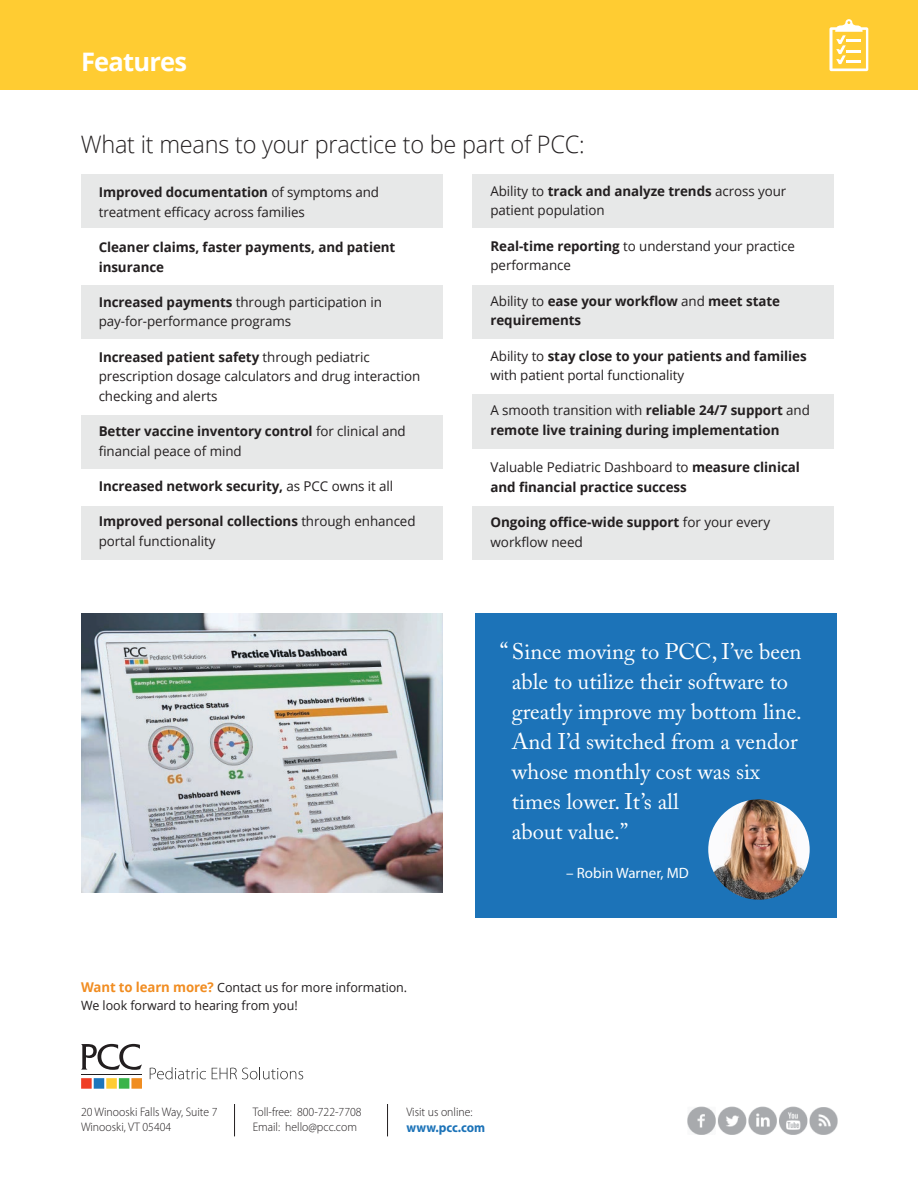
<style>
.page{position:relative;width:918px;height:1188px;background:#fff}
.page>*{position:absolute;margin:0;border:0;box-sizing:border-box;transform-origin:0 0}
.t1{font:700 25.5px "Open Sans";letter-spacing:-.03em;color:#fff}
.t2{font:300 24px "Open Sans";letter-spacing:-.01em;color:#231f20}
.t3{font:22.5px/30px "Adobe Caslon Pro";color:#fff}
.t4{font:15px "Myriad Pro";color:#fff}
.t5{font:13.5px/19.6px "Open Sans";letter-spacing:-.005em;color:#231f20}
.t6{font:700 13.5px/19.6px "Open Sans";letter-spacing:-.005em;color:#231f20}
.t7{font:700 13.5px "Myriad Pro";color:#1c73b8;scale:.95 1}
.t8{font:12.75px/18px "Open Sans";letter-spacing:-.005em;color:#231f20}
.t9{font:300 12.3px/14.9px "Myriad Pro";color:#231f20;scale:.95 1}
.s1{font-weight:700}
.s2{font-weight:400}
.s3{font-weight:400;font-size:13.8px}
.s4{font-size:24px}
.s5{font-weight:700;font-size:13.5px;color:#f18d22}
</style>
<div class="page">
<div style="left:0;top:0;width:918px;height:89px;background:#ffcc32"></div>
<div style="left:81px;top:174px;width:361px;height:54px;background:#e7e8e8"></div>
<div style="left:472px;top:174px;width:361px;height:54px;background:#e7e8e8"></div>
<div style="left:472px;top:285px;width:361px;height:54px;background:#e7e8e8"></div>
<div style="left:472px;top:394px;width:361px;height:54px;background:#e7e8e8"></div>
<div style="left:81px;top:285px;width:361px;height:54px;background:#e7e8e8"></div>
<div style="left:81px;top:415px;width:361px;height:54px;background:#e7e8e8"></div>
<div style="left:81px;top:506px;width:361px;height:54px;background:#e7e8e8"></div>
<div style="left:472px;top:506px;width:361px;height:54px;background:#e7e8e8"></div>
<div style="left:81px;top:1078px;width:11px;height:11px;background:#ef3e25"></div>
<div style="left:94px;top:1078px;width:10px;height:11px;background:#1d76bc"></div>
<div style="left:106px;top:1078px;width:11px;height:11px;background:#fc3"></div>
<div style="left:119px;top:1078px;width:10px;height:11px;background:#3bb34a"></div>
<div style="left:131px;top:1078px;width:11px;height:11px;background:#f08d21"></div>
<hr style="left:81px;top:1074px;width:61px;height:1px;background:#221e1f">
<svg style="left:81px;top:1044px;width:61px;height:26px"></svg>
<svg style="left:150px;top:1067px;width:56px;height:12px"></svg>
<svg style="left:212px;top:1067px;width:91px;height:12px"></svg>
<hr style="left:387px;top:1104px;width:1px;height:32px;background:#231f20">
<hr style="left:234px;top:1104px;width:1px;height:32px;background:#231f20">
<svg style="left:829px;top:19px;width:39px;height:52px"></svg>
<img style="left:81px;top:613px;width:361px;height:279px">
<div style="left:476px;top:613px;width:361px;height:305px;background:#1c73b8"></div>
<img style="left:708px;top:799px;width:102px;height:101px">
<img style="left:687px;top:1106px;width:151px;height:29px">
<h1 class="t1" style="left:81px;top:43px;width:108px">Features</h1>
<h2 class="t2" style="left:81px;top:127px;width:506px">What it means to your practice to be part of PCC:</h2>
<p class="t5" style="left:99px;top:182px;width:282px"><span class="s1">Improved documentation</span> of symptoms and treatment efficacy across families</p>
<p class="t6" style="left:99px;top:237px;width:298px">Cleaner claims, faster payments, and patient insurance</p>
<p class="t5" style="left:99px;top:292px;width:285px"><span class="s1">Increased payments</span> through participation in pay-for-performance programs</p>
<p class="t5" style="left:99px;top:347px;width:323px"><span class="s1">Increased patient safety</span> through pediatric prescription dosage calculators and drug interaction checking and alerts</p>
<p class="t5" style="left:99px;top:421px;width:309px"><span class="s1">Better vaccine inventory control</span> for clinical and financial peace of mind</p>
<p class="t6" style="left:99px;top:476px;width:296px">Increased network security, <span class="s2">as PCC owns it all</span></p>
<p class="t5" style="left:99px;top:511px;width:318px"><span class="s1">Improved personal collections</span> through enhanced portal functionality</p>
<p class="t5" style="left:490px;top:181px;width:297px">Ability to <span class="s1">track and analyze trends</span> across your patient population</p>
<p class="t5" style="left:490px;top:236px;width:306px"><span class="s1">Real-time reporting</span> to understand your practice performance</p>
<p class="t6" style="left:490px;top:291px;width:291px"><span class="s2">Ability to</span> ease your workflow <span class="s2">and</span> meet state requirements</p>
<p class="t5" style="left:490px;top:345px;width:318px">Ability to <span class="s1">stay close to your patients and families </span>with patient portal functionality</p>
<p class="t6" style="left:490px;top:400px;width:321px"><span class="s2">A smooth transition with</span> reliable 24/7 support <span class="s2">and </span>remote live training during implementation</p>
<p class="t6" style="left:490px;top:457px;width:311px"><span class="s2">Valuable Pediatric Dashboard to</span> measure clinical and financial practice success</p>
<p class="t6" style="left:490px;top:512px;width:281px">Ongoing office-wide support <span class="s2">for your every workflow nee</span><span class="s3">d</span></p>
<h3 class="t3" style="left:512px;top:637px;width:292px;text-indent:-12px"><span class="s4">“</span> Since moving to PCC, I’ve been able to utilize their software to greatly improve my bottom line.<br>And I’d switched from a vendor whose monthly cost was six times lower. It’s all<br>about value.”</h3>
<p class="t4" style="left:566px;top:863px;width:124px">– Robin Warner, MD</p>
<p class="t8" style="left:81px;top:978px;width:328px"><span class="s5">Want to learn more?</span> Contact us for more information.<br>We look forward to hearing from you!</p>
<p class="t9" style="left:81px;top:1105px;width:145px">20 Winooski Falls Way, Suite 7<br>Winooski, VT 05404</p>
<p class="t9" style="left:253px;top:1105px;width:116px">Toll-free: 800-722-7708<br>Email: hello@pcc.com</p>
<p class="t9" style="left:406px;top:1105px;width:71px">Visit us online:</p>
<p class="t7" style="left:406px;top:1120px;width:84px">www.pcc.com</p>
</div>
